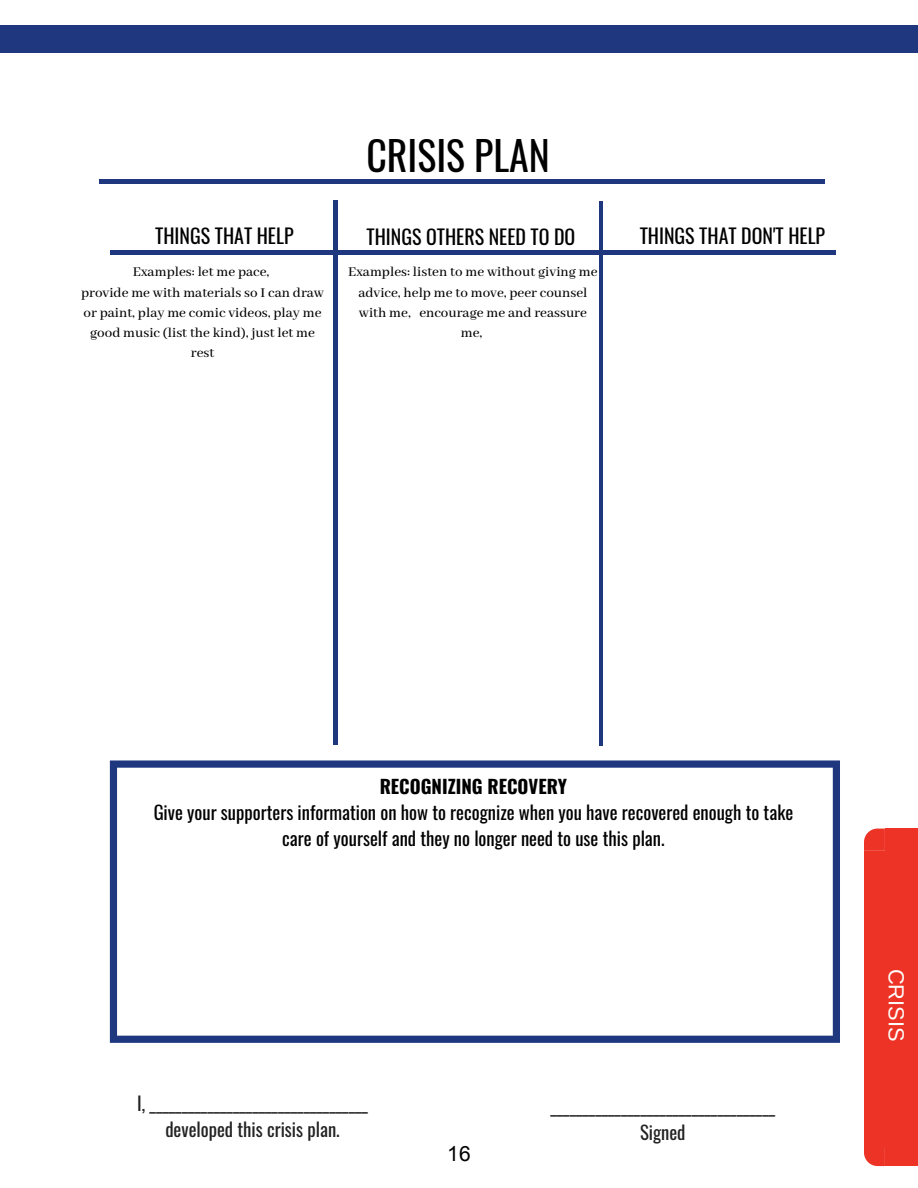
<style>
.page{position:relative;width:918px;height:1188px;background:#fff}
.page>*{position:absolute;margin:0;border:0;box-sizing:border-box;transform-origin:0 0}
.t1{font:39.9px "Oswald";color:#000}
.t2{font:21.75px "Arimo";color:#fffdfa}
.t3{font:19.95px "Oswald";color:#000}
.t4{font:18.75px/25.8px "Oswald";color:#000;text-align:center}
.t5{font:18.75px/25.8px "Oswald";color:#222;text-align:center}
.t6{font:700 18.75px "Oswald";color:#000}
.t7{font:500 15px/20.2px "Abhaya Libre";color:#000;text-align:center}
</style>
<div class="page">
<div style="left:0;top:26px;width:164px;height:27px;background:#1f377f"></div>
<div style="left:162px;top:26px;width:756px;height:26px;background:#1f377f"></div>
<div style="left:99px;top:179px;width:726px;height:5px;background:#1f377f"></div>
<svg style="left:110px;top:760px;width:730px;height:283px"></svg>
<hr style="left:334px;top:201px;width:3px;height:544px;background:#1f377f">
<div style="left:110px;top:250px;width:726px;height:5px;background:#1f377f"></div>
<hr style="left:599px;top:201px;width:4px;height:545px;background:#1f377f">
<div style="left:885px;top:851px;width:33px;height:295px;background:#ec3326"></div>
<div style="left:885px;top:829px;width:33px;height:22px;background:#ec3326"></div>
<svg style="left:864px;top:829px;width:21px;height:22px"></svg>
<div style="left:864px;top:851px;width:21px;height:295px;background:#ec3326"></div>
<div style="left:885px;top:1146px;width:33px;height:20px;background:#ec3326"></div>
<svg style="left:864px;top:1146px;width:21px;height:20px"></svg>
<h1 class="t1" style="left:366px;top:124px;width:185px">CRISIS PLAN</h1>
<h3 class="t3" style="left:155px;top:220px;width:140px">THINGS THAT HELP</h3>
<h3 class="t3" style="left:367px;top:221px;width:210px">THINGS OTHERS NEED TO DO</h3>
<h3 class="t3" style="left:640px;top:220px;width:187px">THINGS THAT DON'T HELP</h3>
<p class="t7" style="left:81px;top:262px;width:244px">Examples: let me pace,<br>provide me with materials so I can draw or paint, play me comic videos, play me good music (list the kind), just let me rest</p>
<p class="t7" style="left:348px;top:262px;width:251px">Examples: listen to me without giving me advice, help me to move, peer counsel with me, encourage me and reassure me,</p>
<p class="t6" style="left:380px;top:772px;width:189px">RECOGNIZING RECOVERY</p>
<p class="t4" style="left:154px;top:798px;width:641px">Give your supporters information on how to recognize when you have recovered enough to take care of yourself and they no longer need to use this plan.</p>
<p class="t5" style="left:137px;top:1090px;width:232px">I, __________________________________ developed this crisis plan.</p>
<p class="t5" style="left:550px;top:1093px;width:226px">___________________________________<br>Signed</p>
<h2 class="t2" style="left:909px;top:969px;width:74px;rotate:90deg">CRISIS</h2>
</div>
